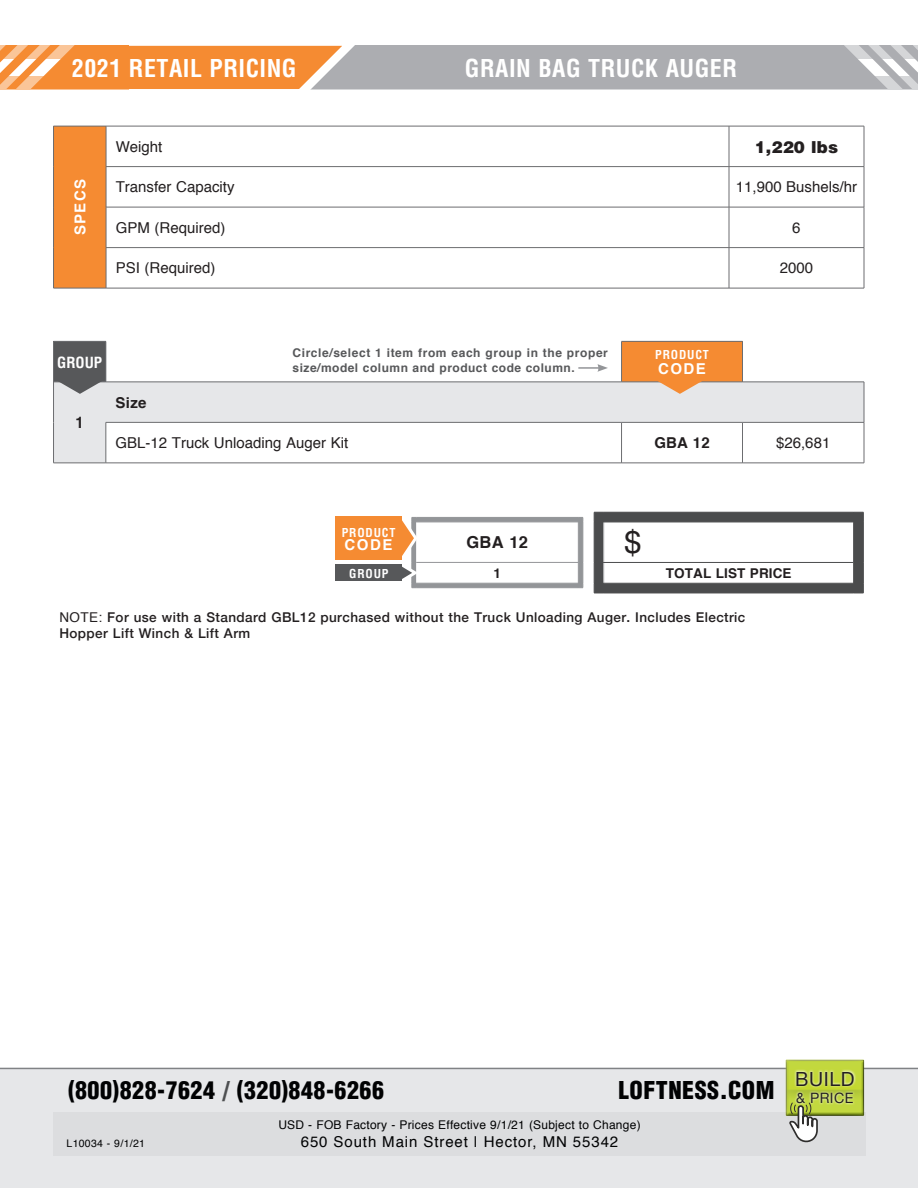
<style>
.page{position:relative;width:918px;height:1188px;background:#fff}
.page>*{position:absolute;margin:0;border:0;box-sizing:border-box;transform-origin:0 0}
.t1{font:31.5px "Helvetica";color:#231f20}
.t2{font:900 condensed 24px "Helvetica";letter-spacing:.02em;color:#010203}
.t3{font:700 condensed 24px "Helvetica";letter-spacing:.02em;color:#fff}
.t4{font:19.5px "Helvetica Neue";letter-spacing:.03em;color:#231f20}
.t5{font:900 16.5px "Helvetica";letter-spacing:.01em;color:#231f20}
.t6{font:700 16.5px "Helvetica";color:#231f20}
.t7{font:15px "Helvetica";color:#231f20}
.t8{font:15px "Helvetica";letter-spacing:.06em;color:#010203}
.t9{font:700 15px "Helvetica";letter-spacing:.1em;color:#fff}
.t10{font:700 15px "Helvetica";letter-spacing:.015em;color:#231f20}
.t11{font:700 condensed 15px "Helvetica";color:#fff}
.t12{font:700 condensed 15px "Helvetica";color:#231f20}
.t13{font:14.25px "Helvetica Neue";letter-spacing:.03em;color:#231f20}
.t14{font:500 13.5px/16.2px "Helvetica Neue";letter-spacing:.03em;color:#231f20}
.t15{font:700 13.5px "Helvetica";letter-spacing:.01em;color:#231f20}
.t16{font:700 12px "Helvetica";letter-spacing:.05em;color:#57585a}
.t17{font:12px "Helvetica";letter-spacing:.02em;color:#010203}
.t18{font:700 condensed 12px "Helvetica";letter-spacing:.07em;color:#fff}
.t19{font:10.5px "Helvetica";letter-spacing:.03em;color:#010203}
.s1{font-family:"Helvetica";font-weight:400}
.s2{color:#4d4f51}
</style>
<div class="page">
<div style="left:284px;top:46px;width:634px;height:43px;background:#acadb1"></div>
<svg style="left:858px;top:59px;width:60px;height:17px"></svg>
<svg style="left:0;top:45px;width:378px;height:45px"></svg>
<svg style="left:0;top:46px;width:129px;height:13px;background:#f69b4f"></svg>
<svg style="left:0;top:76px;width:129px;height:13px;background:#f59645"></svg>
<div style="left:54px;top:341px;width:52px;height:41px;background:#57585a"></div>
<div style="left:622px;top:341px;width:120px;height:41px;background:#f58b32"></div>
<svg style="left:54px;top:383px;width:810px;height:80px;fill:#e6e7e9"></svg>
<hr style="left:742px;top:341px;width:1px;height:41px;background:#6c6d70">
<hr style="left:742px;top:382px;width:122px;height:1px;background:#6c6d70">
<hr style="left:53px;top:341px;width:53px;height:1px;background:#6c6d70">
<hr style="left:53px;top:341px;width:1px;height:41px;background:#6c6d70">
<hr style="left:106px;top:341px;width:1px;height:41px;background:#6c6d70">
<hr style="left:621px;top:341px;width:122px;height:1px;background:#6c6d70">
<hr style="left:621px;top:341px;width:1px;height:41px;background:#6c6d70">
<hr style="left:53px;top:382px;width:53px;height:1px;background:#6c6d70">
<hr style="left:53px;top:382px;width:1px;height:40px;background:#6c6d70">
<hr style="left:53px;top:422px;width:1px;height:41px;background:#6c6d70">
<hr style="left:106px;top:382px;width:516px;height:1px;background:#6c6d70">
<hr style="left:622px;top:382px;width:120px;height:1px;background:#6c6d70">
<hr style="left:864px;top:382px;width:1px;height:40px;background:#6c6d70">
<hr style="left:106px;top:422px;width:516px;height:1px;background:#6c6d70">
<hr style="left:106px;top:422px;width:1px;height:41px;background:#6c6d70">
<hr style="left:622px;top:422px;width:120px;height:1px;background:#6c6d70">
<hr style="left:621px;top:422px;width:1px;height:41px;background:#6c6d70">
<hr style="left:742px;top:422px;width:122px;height:1px;background:#6c6d70">
<hr style="left:742px;top:422px;width:1px;height:41px;background:#6c6d70">
<hr style="left:864px;top:422px;width:1px;height:41px;background:#6c6d70">
<hr style="left:53px;top:463px;width:53px;height:1px;background:#6c6d70">
<hr style="left:106px;top:463px;width:516px;height:1px;background:#6c6d70">
<hr style="left:622px;top:463px;width:120px;height:1px;background:#6c6d70">
<hr style="left:742px;top:463px;width:122px;height:1px;background:#6c6d70">
<hr style="left:578px;top:367px;width:22px;height:2px;background:#939598">
<svg style="left:597px;top:364px;width:11px;height:8px"></svg>
<div style="left:0;top:1068px;width:918px;height:120px;background:#e6e7e9"></div>
<div style="left:53px;top:1112px;width:813px;height:44px;background:#dcdddf"></div>
<div style="left:54px;top:126px;width:52px;height:162px;background:#f58b32"></div>
<hr style="left:53px;top:126px;width:53px;height:1px;background:#6c6d70">
<hr style="left:53px;top:126px;width:1px;height:41px;background:#6c6d70">
<hr style="left:53px;top:167px;width:1px;height:40px;background:#6c6d70">
<hr style="left:53px;top:207px;width:1px;height:41px;background:#6c6d70">
<hr style="left:53px;top:248px;width:1px;height:40px;background:#6c6d70">
<hr style="left:53px;top:288px;width:53px;height:1px;background:#6c6d70">
<hr style="left:106px;top:126px;width:623px;height:1px;background:#6c6d70">
<hr style="left:106px;top:126px;width:1px;height:40px;background:#6c6d70">
<hr style="left:729px;top:126px;width:135px;height:1px;background:#6c6d70">
<hr style="left:729px;top:126px;width:1px;height:40px;background:#6c6d70">
<hr style="left:864px;top:126px;width:1px;height:40px;background:#6c6d70">
<hr style="left:106px;top:166px;width:623px;height:1px;background:#6c6d70">
<hr style="left:106px;top:167px;width:1px;height:40px;background:#6c6d70">
<hr style="left:729px;top:166px;width:135px;height:1px;background:#6c6d70">
<hr style="left:729px;top:167px;width:1px;height:40px;background:#6c6d70">
<hr style="left:864px;top:167px;width:1px;height:40px;background:#6c6d70">
<hr style="left:106px;top:207px;width:623px;height:1px;background:#6c6d70">
<hr style="left:106px;top:207px;width:1px;height:41px;background:#6c6d70">
<hr style="left:729px;top:207px;width:135px;height:1px;background:#6c6d70">
<hr style="left:729px;top:207px;width:1px;height:41px;background:#6c6d70">
<hr style="left:864px;top:207px;width:1px;height:41px;background:#6c6d70">
<hr style="left:106px;top:247px;width:623px;height:1px;background:#6c6d70">
<hr style="left:106px;top:248px;width:1px;height:40px;background:#6c6d70">
<hr style="left:729px;top:247px;width:135px;height:1px;background:#6c6d70">
<hr style="left:729px;top:248px;width:1px;height:40px;background:#6c6d70">
<hr style="left:864px;top:248px;width:1px;height:40px;background:#6c6d70">
<hr style="left:106px;top:288px;width:623px;height:1px;background:#6c6d70">
<hr style="left:729px;top:288px;width:135px;height:1px;background:#6c6d70">
<svg style="left:594px;top:512px;width:270px;height:82px"></svg>
<div style="left:335px;top:516px;width:67px;height:44px;background:#f58b32"></div>
<svg style="left:395px;top:517px;width:189px;height:71px"></svg>
<div style="left:335px;top:565px;width:67px;height:16px;background:#57585a"></div>
<svg style="left:56px;top:381px;width:47px;height:13px"></svg>
<svg style="left:656px;top:381px;width:47px;height:13px"></svg>
<div style="left:783px;top:1059px;width:81px;height:58px;background:#788924;opacity:.75"></div>
<div style="left:794px;top:1069px;width:63px;height:36px;background:#fff;opacity:.89"></div>
<svg style="left:789px;top:1102px;width:30px;height:41px"></svg>
<p class="t3" style="left:72px;top:53px;width:226px">2021 RETAIL PRICING</p>
<p class="t3" style="left:465px;top:53px;width:274px">GRAIN BAG TRUCK AUGER</p>
<p class="t9" style="left:68px;top:235px;width:57px;rotate:-90deg">SPECS</p>
<p class="t7" style="left:116px;top:135px;width:48px">Weight</p>
<p class="t5" style="left:755px;top:136px;width:85px">1,220 lbs</p>
<p class="t7" style="left:116px;top:176px;width:120px">Transfer Capacity</p>
<p class="t7" style="left:736px;top:176px;width:123px">11,900 Bushels/hr</p>
<p class="t7" style="left:116px;top:216px;width:111px">GPM (Required)</p>
<p class="t7" style="left:792px;top:216px;width:10px">6</p>
<p class="t7" style="left:116px;top:257px;width:101px">PSI (Required)</p>
<p class="t7" style="left:780px;top:257px;width:35px">2000</p>
<p class="t11" style="left:57px;top:353px;width:46px">GROUP</p>
<p class="t12" style="left:76px;top:413px;width:9px">1</p>
<p class="t16" style="left:292px;top:343px;width:317px">Circle/select 1 item from each group in the proper</p>
<p class="t16" style="left:293px;top:358px;width:284px">size/model column and product code column.</p>
<p class="t18" style="left:655px;top:347px;width:55px">PRODUCT</p>
<p class="t9" style="left:658px;top:357px;width:49px">CODE</p>
<p class="t10" style="left:116px;top:390px;width:32px">Size</p>
<p class="t7" style="left:116px;top:431px;width:234px">GBL-12 Truck Unloading Auger Kit</p>
<p class="t10" style="left:654px;top:431px;width:57px">GBA 12</p>
<p class="t7" style="left:776px;top:431px;width:56px">$26,681</p>
<p class="t18" style="left:342px;top:525px;width:55px">PRODUCT</p>
<p class="t9" style="left:345px;top:533px;width:49px">CODE</p>
<p class="t18" style="left:349px;top:566px;width:41px">GROUP</p>
<p class="t6" style="left:466px;top:529px;width:63px">GBA 12</p>
<p class="t15" style="left:494px;top:562px;width:9px">1</p>
<p class="t1" style="left:624px;top:517px;width:19px">$</p>
<p class="t15" style="left:666px;top:562px;width:127px">TOTAL LIST PRICE</p>
<p class="t14" style="left:59px;top:608px;width:688px"><span class="s1">NOTE:</span> For use with a Standard GBL12 purchased without the Truck Unloading Auger. Includes Electric<br>Hopper Lift Winch &amp; Lift Arm</p>
<p class="t2" style="left:68px;top:1075px;width:317px">(800)828-7624 <span class="s2">/</span> (320)848-6266</p>
<p class="t17" style="left:278px;top:1116px;width:364px">USD - FOB Factory - Prices Effective 9/1/21 (Subject to Change)</p>
<p class="t8" style="left:301px;top:1131px;width:319px">650 South Main Street | Hector, MN 55342</p>
<p class="t2" style="left:619px;top:1075px;width:157px">LOFTNESS.COM</p>
<p class="t19" style="left:67px;top:1135px;width:80px">L10034 - 9/1/21</p>
<p class="t4" style="left:795px;top:1065px;width:61px">BUILD</p>
<p class="t13" style="left:796px;top:1087px;width:59px">&amp; PRICE</p>
</div>
